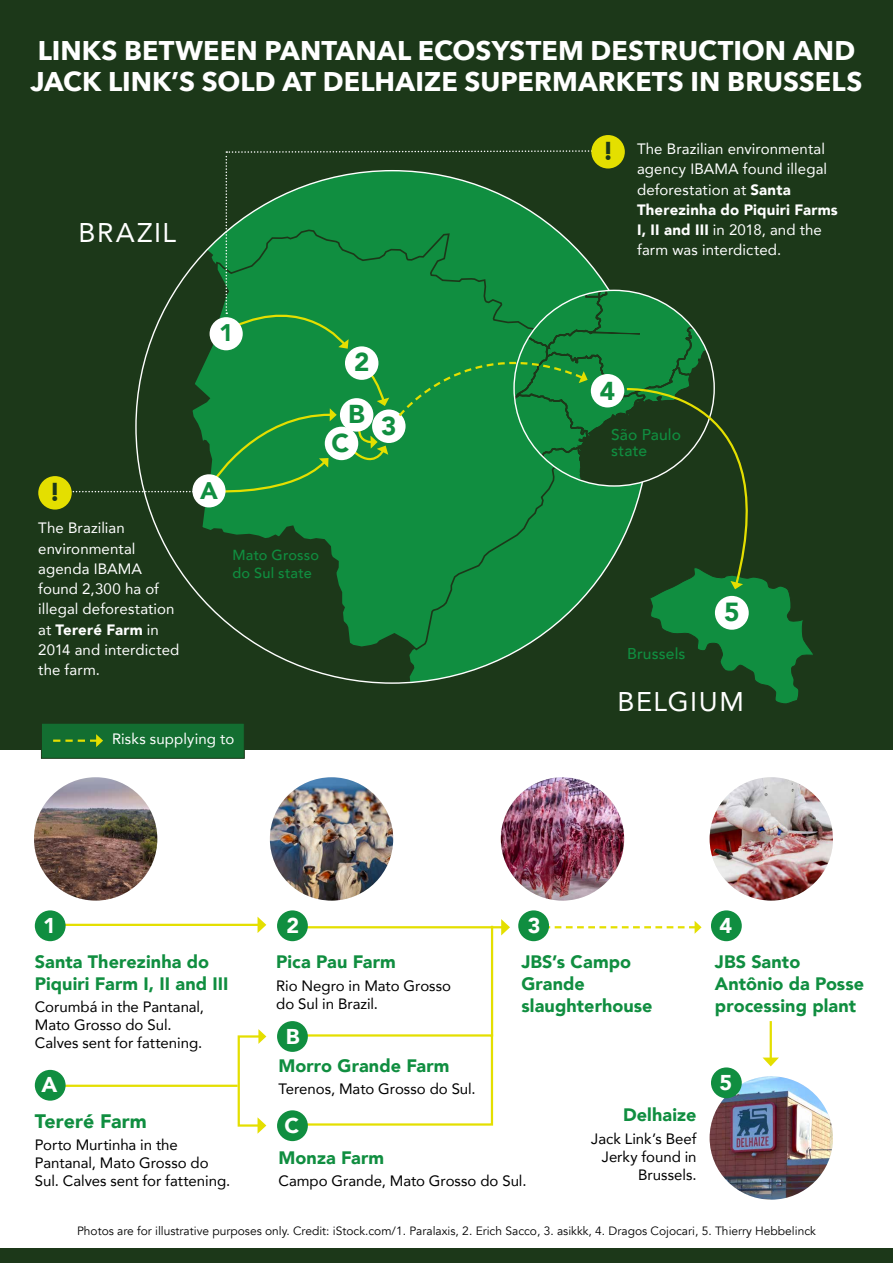
<style>
.page{position:relative;width:893px;height:1263px;background:#fff}
.page>*{position:absolute;margin:0;border:0;box-sizing:border-box;transform-origin:0 0}
.t1{font:700 27px/31.5px "Avenir Next";letter-spacing:.005em;color:#fff}
.t2{font:27px "Avenir";letter-spacing:.055em;color:#fff}
.t3{font:900 26.1px "Avenir";color:#108e40}
.t4{font:900 25.8px "Avenir";color:#108e40}
.t5{font:900 25.8px "Avenir";color:#1c3819}
.t6{font:900 24px "Avenir";color:#108e40}
.t7{font:900 21.45px "Avenir";color:#fff}
.t8{font:900 19.5px "Avenir";color:#108e40}
.t9{font:900 18px/21.6px "Avenir";letter-spacing:.005em;color:#108e40}
.t10{font:500 15.6px/16.5px "Avenir";letter-spacing:.01em;color:#108e40}
.t11{font:15px/20.2px "Avenir";letter-spacing:.005em;color:#fff}
.t12{font:15px/18px "Avenir";letter-spacing:-.005em;color:#000}
.t13{font:500 14.55px/17.4px "Avenir";letter-spacing:.01em;color:#108e40}
.t14{font:12px "Avenir";color:#000}
.s1{font-weight:900}
</style>
<div class="page">
<div style="left:0;top:1248px;width:893px;height:15px;background:#1c3819"></div>
<div style="left:0;top:0;width:893px;height:750px;background:#1c3819"></div>
<svg style="left:190px;top:242px;width:24px;height:370px"></svg>
<div style="left:210px;top:317px;width:33px;height:33px;background:#fff;border-radius:50%"></div>
<div style="left:591px;top:135px;width:34px;height:33px;background:#e4df00;border-radius:50%"></div>
<svg style="left:72px;top:491px;width:120px;height:1px"></svg>
<div style="left:38px;top:476px;width:34px;height:34px;background:#e4df00;border-radius:50%"></div>
<div style="left:192px;top:474px;width:34px;height:33px;background:#fff;border-radius:50%"></div>
<img style="left:710px;top:1076px;width:123px;height:123px;border-radius:62px">
<div style="left:711px;top:1067px;width:31px;height:31px;background:#108e40;border-radius:50%"></div>
<div style="left:41px;top:723px;width:203px;height:35px;background:#136e31;border:1px solid #1c3819"></div>
<svg style="left:53px;top:734px;width:50px;height:13px"></svg>
<svg style="left:214px;top:149px;width:599px;height:555px"></svg>
<hr style="left:52px;top:924px;width:208px;height:2px;background:#e4df00">
<svg style="left:258px;top:917px;width:8px;height:16px"></svg>
<img style="left:34px;top:777px;width:123px;height:123px;border-radius:62px">
<img style="left:270px;top:777px;width:123px;height:123px;border-radius:62px">
<div style="left:35px;top:910px;width:31px;height:31px;background:#108e40;border-radius:50%"></div>
<div style="left:304px;top:1034px;width:189px;height:91px;border:2px solid #e4df00"></div>
<img style="left:501px;top:777px;width:123px;height:123px;border-radius:62px">
<div style="left:277px;top:1021px;width:31px;height:31px;background:#108e40;border-radius:50%"></div>
<svg style="left:547px;top:921px;width:155px;height:13px"></svg>
<div style="left:518px;top:910px;width:31px;height:31px;background:#108e40;border-radius:50%"></div>
<div style="left:711px;top:910px;width:31px;height:31px;background:#108e40;border-radius:50%"></div>
<div style="left:277px;top:1110px;width:31px;height:31px;background:#108e40;border-radius:50%"></div>
<hr style="left:297px;top:926px;width:207px;height:2px;background:#e4df00">
<svg style="left:501px;top:919px;width:9px;height:16px"></svg>
<hr style="left:56px;top:1085px;width:182px;height:2px;background:#e4df00">
<div style="left:35px;top:1070px;width:31px;height:31px;background:#108e40;border-radius:50%"></div>
<div style="left:238px;top:1035px;width:23px;height:92px;border:2px solid #e4df00"></div>
<svg style="left:258px;top:1029px;width:8px;height:15px"></svg>
<svg style="left:258px;top:1117px;width:8px;height:17px"></svg>
<hr style="left:491px;top:926px;width:2px;height:110px;background:#e4df00">
<div style="left:277px;top:910px;width:31px;height:31px;background:#108e40;border-radius:50%"></div>
<img style="left:710px;top:777px;width:123px;height:123px;border-radius:62px">
<hr style="left:770px;top:1021px;width:2px;height:39px;background:#e4df00">
<svg style="left:762px;top:1057px;width:17px;height:9px"></svg>
<h1 class="t1" style="left:31px;top:34px;width:833px">LINKS BETWEEN PANTANAL ECOSYSTEM DESTRUCTION AND<br>JACK LINK’S SOLD AT DELHAIZE SUPERMARKETS IN BRUSSELS</h1>
<h1 class="t2" style="left:79px;top:211px;width:99px">BRAZIL</h1>
<h3 class="t6" style="left:219px;top:312px;width:16px">1</h3>
<h3 class="t5" style="left:49px;top:470px;width:13px">!</h3>
<h3 class="t6" style="left:200px;top:470px;width:19px">A</h3>
<p class="t11" style="left:38px;top:518px;width:143px">The Brazilian environmental agenda IBAMA found 2,300 ha of illegal deforestation at <span class="s1">Tereré Farm</span> in<br>2014 and interdicted the farm.</p>
<p class="t13" style="left:233px;top:546px;width:88px">Mato Grosso do Sul state</p>
<h3 class="t4" style="left:354px;top:340px;width:17px">2</h3>
<h3 class="t4" style="left:348px;top:392px;width:18px">B</h3>
<h3 class="t4" style="left:332px;top:421px;width:19px">C</h3>
<h3 class="t4" style="left:381px;top:403px;width:17px">3</h3>
<p class="t11" style="left:112px;top:729px;width:124px">Risks supplying to</p>
<h3 class="t5" style="left:602px;top:129px;width:13px">!</h3>
<p class="t11" style="left:637px;top:138px;width:202px">The Brazilian environmental agency IBAMA found illegal deforestation at <span class="s1">Santa<br>Therezinha do Piquiri Farms<br>I, II and III</span> in 2018, and the farm was interdicted.</p>
<h3 class="t4" style="left:600px;top:369px;width:17px">4</h3>
<p class="t10" style="left:611px;top:425px;width:71px">São Paulo state</p>
<p class="t10" style="left:627px;top:644px;width:60px">Brussels</p>
<h2 class="t3" style="left:724px;top:590px;width:17px">5</h2>
<h1 class="t2" style="left:618px;top:680px;width:128px">BELGIUM</h1>
<h3 class="t7" style="left:43px;top:907px;width:14px">1</h3>
<h3 class="t7" style="left:287px;top:907px;width:14px">2</h3>
<h3 class="t7" style="left:528px;top:907px;width:14px">3</h3>
<h3 class="t7" style="left:719px;top:907px;width:14px">4</h3>
<p class="t9" style="left:35px;top:951px;width:195px">Santa Therezinha do<br>Piquiri Farm I, II and III</p>
<p class="t12" style="left:35px;top:997px;width:171px">Corumbá in the Pantanal,<br>Mato Grosso do Sul.<br>Calves sent for fattening.</p>
<p class="t9" style="left:276px;top:951px;width:121px">Pica Pau Farm</p>
<p class="t12" style="left:276px;top:976px;width:176px">Rio Negro in Mato Grosso do Sul in Brazil.</p>
<h3 class="t7" style="left:286px;top:1018px;width:15px">B</h3>
<p class="t9" style="left:521px;top:951px;width:133px">JBS’s Campo<br>Grande slaughterhouse</p>
<p class="t9" style="left:715px;top:951px;width:151px">JBS Santo<br>Antônio da Posse processing plant</p>
<h3 class="t7" style="left:42px;top:1066px;width:17px">A</h3>
<p class="t9" style="left:278px;top:1055px;width:173px">Morro Grande Farm</p>
<p class="t12" style="left:278px;top:1080px;width:199px">Terenos, Mato Grosso do Sul.</p>
<h3 class="t7" style="left:719px;top:1064px;width:14px">5</h3>
<h3 class="t8" style="left:35px;top:1104px;width:113px">Tereré Farm</h3>
<p class="t12" style="left:35px;top:1135px;width:197px">Porto Murtinha in the<br>Pantanal, Mato Grosso do<br>Sul. Calves sent for fattening.</p>
<h3 class="t7" style="left:284px;top:1107px;width:16px">C</h3>
<p class="t9" style="left:278px;top:1146px;width:107px">Monza Farm</p>
<p class="t12" style="left:278px;top:1171px;width:250px">Campo Grande, Mato Grosso do Sul.</p>
<p class="t9" style="left:623px;top:1104px;width:75px">Delhaize</p>
<p class="t12" style="left:591px;top:1129px;width:107px;text-align:right">Jack Link’s Beef<br>Jerky found in<br>Brussels.</p>
<p class="t14" style="left:77px;top:1224px;width:740px">Photos are for illustrative purposes only. Credit: iStock.com/1. Paralaxis, 2. Erich Sacco, 3. asikkk, 4. Dragos Cojocari, 5. Thierry Hebbelinck</p>
</div>
